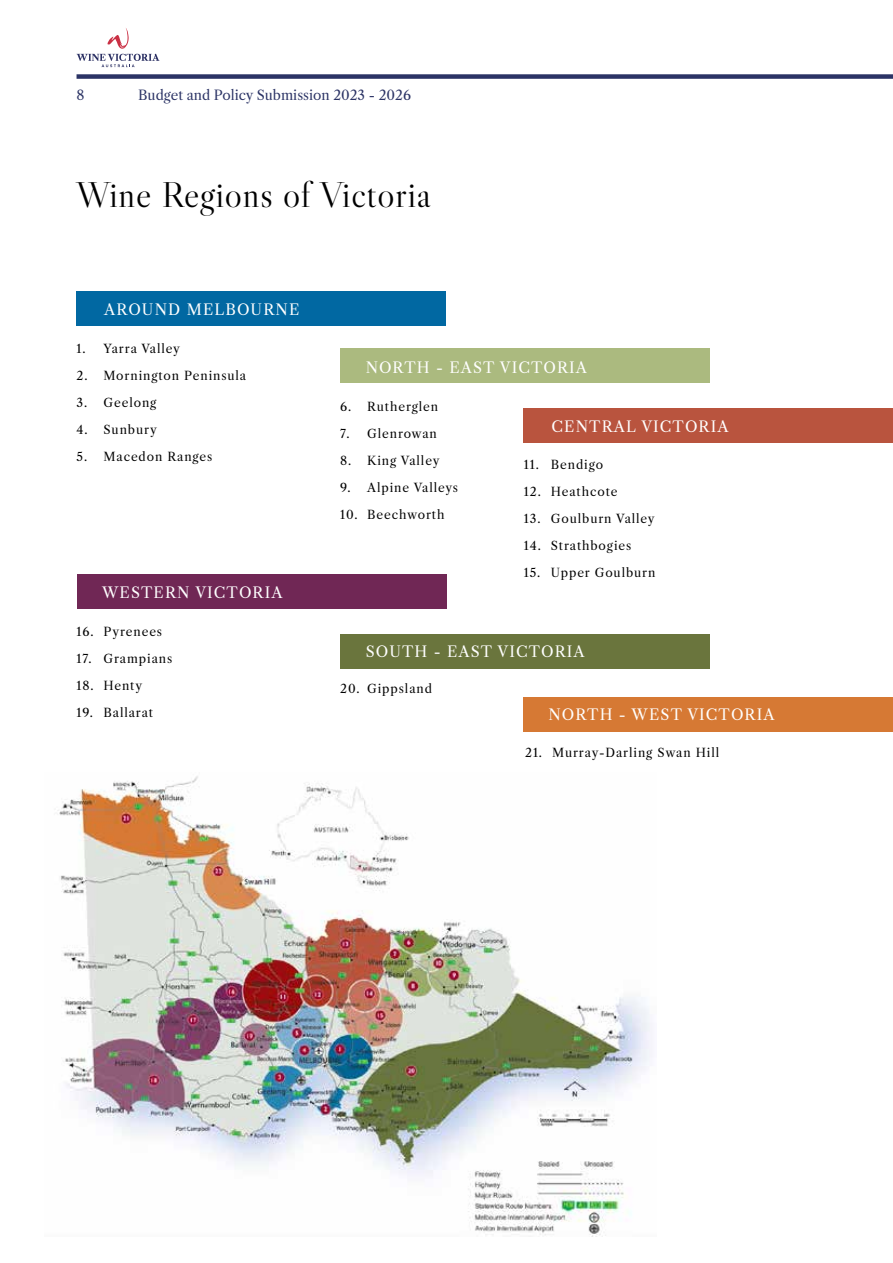
<style>
.page{position:relative;width:893px;height:1263px;background:#fff}
.page>*{position:absolute;margin:0;border:0;box-sizing:border-box;transform-origin:0 0}
.t1{font:36px "Libre Caslon Display";letter-spacing:.025em;color:#000}
.t2{font:15px "Libre Caslon Text";letter-spacing:.075em;color:#fff}
.t3{font:13.5px "Libre Caslon Text";color:#2b3365}
.t4{font:12px "Libre Caslon Text";letter-spacing:.075em;color:#000}
</style>
<div class="page">
<div style="left:77px;top:74px;width:816px;height:5px;background:#2b3365"></div>
<svg style="left:77px;top:28px;width:83px;height:39px"></svg>
<img style="left:58px;top:776px;width:594px;height:461px">
<div style="left:77px;top:291px;width:369px;height:34px;background:#0168a2"></div>
<div style="left:340px;top:349px;width:370px;height:34px;background:#abba7f"></div>
<div style="left:524px;top:409px;width:369px;height:34px;background:#b9543e"></div>
<div style="left:77px;top:574px;width:369px;height:34px;background:#702755"></div>
<div style="left:340px;top:634px;width:370px;height:34px;background:#6a753d"></div>
<div style="left:523px;top:697px;width:370px;height:34px;background:#d67934"></div>
<p class="t3" style="left:77px;top:87px;width:10px">8</p>
<p class="t3" style="left:138px;top:87px;width:274px">Budget and Policy Submission 2023 - 2026</p>
<h1 class="t1" style="left:77px;top:172px;width:356px">Wine Regions of Victoria</h1>
<p class="t2" style="left:104px;top:300px;width:197px">AROUND MELBOURNE</p>
<p class="t4" style="left:77px;top:342px;width:105px">1. Yarra Valley</p>
<p class="t4" style="left:77px;top:369px;width:171px">2. Mornington Peninsula</p>
<p class="t4" style="left:77px;top:396px;width:81px">3. Geelong</p>
<p class="t4" style="left:77px;top:423px;width:82px">4. Sunbury</p>
<p class="t4" style="left:77px;top:450px;width:137px">5. Macedon Ranges</p>
<p class="t2" style="left:102px;top:584px;width:182px">WESTERN VICTORIA</p>
<p class="t4" style="left:77px;top:624px;width:87px">16. Pyrenees</p>
<p class="t4" style="left:77px;top:651px;width:97px">17. Grampians</p>
<p class="t4" style="left:77px;top:678px;width:67px">18. Henty</p>
<p class="t4" style="left:77px;top:705px;width:78px">19. Ballarat</p>
<p class="t2" style="left:366px;top:358px;width:223px">NORTH - EAST VICTORIA</p>
<p class="t4" style="left:340px;top:400px;width:100px">6. Rutherglen</p>
<p class="t4" style="left:340px;top:427px;width:98px">7. Glenrowan</p>
<p class="t4" style="left:340px;top:454px;width:101px">8. King Valley</p>
<p class="t4" style="left:340px;top:481px;width:119px">9. Alpine Valleys</p>
<p class="t4" style="left:340px;top:508px;width:106px">10. Beechworth</p>
<p class="t2" style="left:551px;top:417px;width:179px">CENTRAL VICTORIA</p>
<p class="t4" style="left:524px;top:457px;width:81px">11. Bendigo</p>
<p class="t4" style="left:524px;top:484px;width:95px">12. Heathcote</p>
<p class="t4" style="left:524px;top:511px;width:132px">13. Goulburn Valley</p>
<p class="t4" style="left:524px;top:538px;width:109px">14. Strathbogies</p>
<p class="t4" style="left:524px;top:565px;width:133px">15. Upper Goulburn</p>
<p class="t2" style="left:366px;top:642px;width:221px">SOUTH - EAST VICTORIA</p>
<p class="t4" style="left:340px;top:681px;width:93px">20. Gippsland</p>
<p class="t2" style="left:549px;top:705px;width:228px">NORTH - WEST VICTORIA</p>
<p class="t4" style="left:525px;top:745px;width:196px">21. Murray-Darling Swan Hill</p>
</div>
